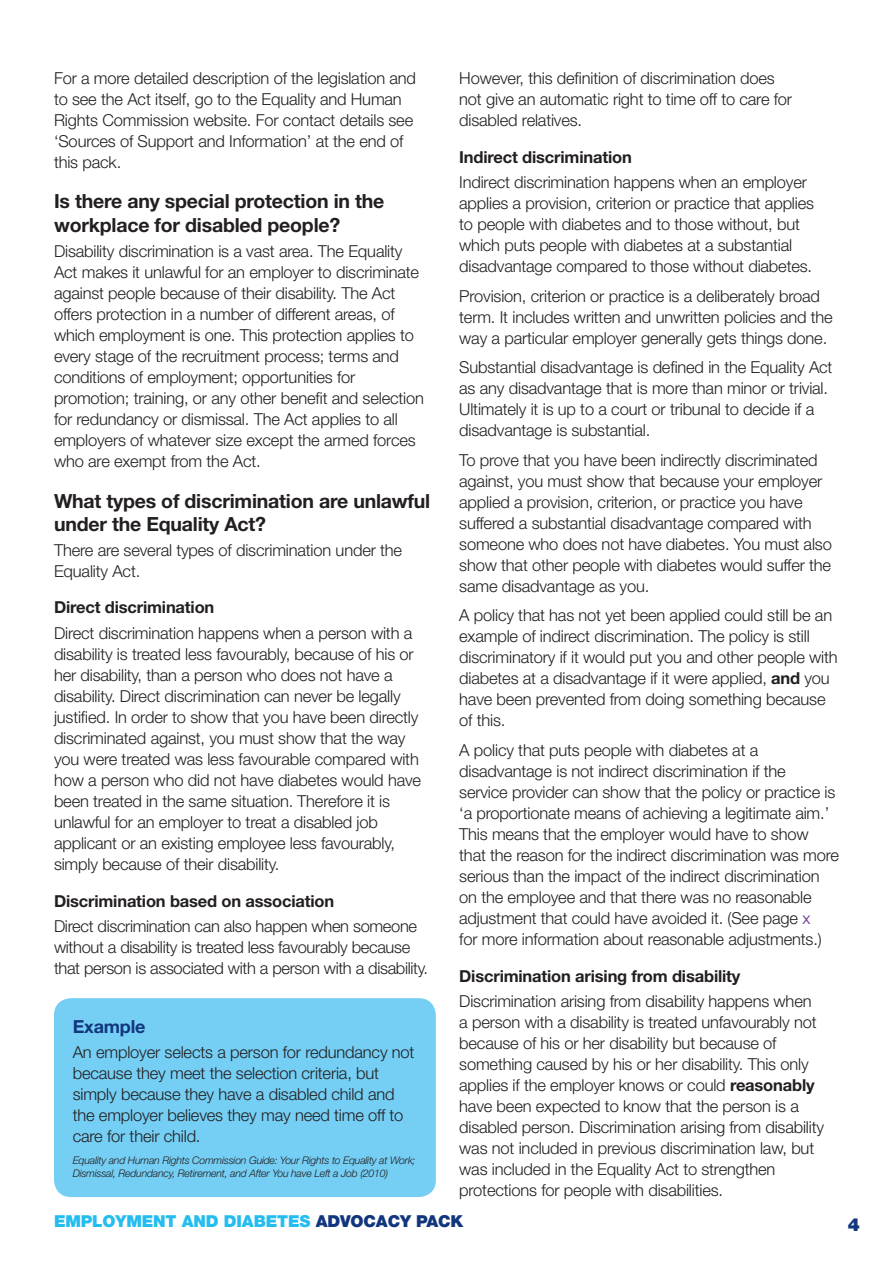
<style>
.page{position:relative;width:893px;height:1263px;background:#fff}
.page>*{position:absolute;margin:0;border:0;box-sizing:border-box;transform-origin:0 0}
.Subtitles{font:700 19.5px/23.4px "Helvetica Neue LT Std";letter-spacing:-.01em;color:#231f20}
.Subtitles-2{font:700 18px "Helvetica Neue LT Std";letter-spacing:-.01em;color:#11367e}
.t1{font:900 18px "Helvetica Neue LT Std";color:#11367e}
.t2{font:300 16.5px/21px "Helvetica Neue LT Std";letter-spacing:-.01em;color:#231f20}
.Subtitle_2{font:700 16.5px "Helvetica Neue LT Std";letter-spacing:-.01em;color:#231f20}
.t3{font:900 16.5px "Helvetica Neue LT Std";letter-spacing:-.01em;color:#25bdef}
.Subtitles-3{font:700 16.5px "Helvetica Neue LT Std";letter-spacing:-.01em;color:#231f20}
.t4{font:italic 300 10.5px/13.5px "Helvetica Neue LT Std";letter-spacing:-.02em;color:#231f20}
.s1{font-weight:700}
.s2{color:#6a2c91}
.s3{color:#11367e}
</style>
<div class="page">
<div style="left:54px;top:998px;width:382px;height:199px;background:#75cef4;border-radius:17px"></div>
<p class="t2" style="left:54px;top:67px;width:363px">For a more detailed description of the legislation and to see the Act itself, go to the Equality and Human Rights Commission website. For contact details see ‘Sources of Support and Information’ at the end of this pack.</p>
<p class="Subtitles" style="left:54px;top:189px;width:332px">Is there any special protection in the workplace for disabled people?</p>
<p class="t2" style="left:54px;top:240px;width:371px">Disability discrimination is a vast area. The Equality Act makes it unlawful for an employer to discriminate against people because of their disability. The Act offers protection in a number of different areas, of which employment is one. This protection applies to every stage of the recruitment process; terms and conditions of employment; opportunities for promotion; training, or any other benefit and selection for redundancy or dismissal. The Act applies to all employers of whatever size except the armed forces who are exempt from the Act.</p>
<p class="Subtitles" style="left:54px;top:488px;width:378px">What types of discrimination are unlawful under the Equality Act?</p>
<p class="t2" style="left:54px;top:539px;width:350px">There are several types of discrimination under the<br>Equality Act.</p>
<p class="Subtitles-3" style="left:54px;top:597px;width:162px">Direct discrimination</p>
<p class="t2" style="left:54px;top:622px;width:369px">Direct discrimination happens when a person with a disability is treated less favourably, because of his or her disability, than a person who does not have a disability. Direct discrimination can never be legally justified. In order to show that you have been directly discriminated against, you must show that the way you were treated was less favourable compared with how a person who did not have diabetes would have been treated in the same situation. Therefore it is unlawful for an employer to treat a disabled job applicant or an existing employee less favourably, simply because of their disability.</p>
<p class="Subtitle_2" style="left:54px;top:890px;width:282px">Discrimination based on association</p>
<p class="t2" style="left:54px;top:915px;width:376px">Direct discrimination can also happen when someone without a disability is treated less favourably because that person is associated with a person with a disability.</p>
<p class="Subtitles-2" style="left:73px;top:1015px;width:74px">Example</p>
<p class="t2" style="left:73px;top:1041px;width:343px">An employer selects a person for redundancy not because they meet the selection criteria, but simply because they have a disabled child and the employer believes they may need time off to care for their child.</p>
<p class="t4" style="left:73px;top:1153px;width:344px">Equality and Human Rights Commission Guide: Your Rights to Equality at Work;<br>Dismissal, Redundancy, Retirement, and After You have Left a Job (2010)</p>
<p class="t2" style="left:459px;top:67px;width:334px">However, this definition of discrimination does not give an automatic right to time off to care for disabled relatives.</p>
<p class="Subtitle_2" style="left:459px;top:147px;width:174px">Indirect discrimination</p>
<p class="t2" style="left:459px;top:171px;width:356px">Indirect discrimination happens when an employer applies a provision, criterion or practice that applies to people with diabetes and to those without, but which puts people with diabetes at a substantial disadvantage compared to those without diabetes.</p>
<p class="t2" style="left:459px;top:285px;width:375px">Provision, criterion or practice is a deliberately broad term. It includes written and unwritten policies and the way a particular employer generally gets things done.</p>
<p class="t2" style="left:459px;top:356px;width:375px">Substantial disadvantage is defined in the Equality Act as any disadvantage that is more than minor or trivial.<br>Ultimately it is up to a court or tribunal to decide if a disadvantage is substantial.</p>
<p class="t2" style="left:459px;top:449px;width:374px">To prove that you have been indirectly discriminated against, you must show that because your employer applied a provision, criterion, or practice you have suffered a substantial disadvantage compared with someone who does not have diabetes. You must also show that other people with diabetes would suffer the same disadvantage as you.</p>
<p class="t2" style="left:459px;top:604px;width:380px">A policy that has not yet been applied could still be an example of indirect discrimination. The policy is still discriminatory if it would put you and other people with diabetes at a disadvantage if it were applied, <span class="s1">and</span> you have been prevented from doing something because of this.</p>
<p class="t2" style="left:459px;top:739px;width:381px">A policy that puts people with diabetes at a disadvantage is not indirect discrimination if the<br>service provider can show that the policy or practice is ‘a proportionate means of achieving a legitimate aim.’ This means that the employer would have to show that the reason for the indirect discrimination was more serious than the impact of the indirect discrimination on the employee and that there was no reasonable adjustment that could have avoided it. (See page <span class="s2">x<br></span>for more information about reasonable adjustments.)</p>
<p class="Subtitle_2" style="left:459px;top:965px;width:283px">Discrimination arising from disability</p>
<p class="t2" style="left:459px;top:990px;width:366px">Discrimination arising from disability happens when a person with a disability is treated unfavourably not because of his or her disability but because of something caused by his or her disability. This only applies if the employer knows or could <span class="s1">reasonably </span>have been expected to know that the person is a disabled person. Discrimination arising from disability was not included in previous discrimination law, but was included in the Equality Act to strengthen protections for people with disabilities.</p>
<p class="t3" style="left:54px;top:1211px;width:411px">EMPLOYMENT AND DIABETES <span class="s3">ADVOCACY PACK</span></p>
<p class="t1" style="left:848px;top:1213px;width:14px">4</p>
</div>
